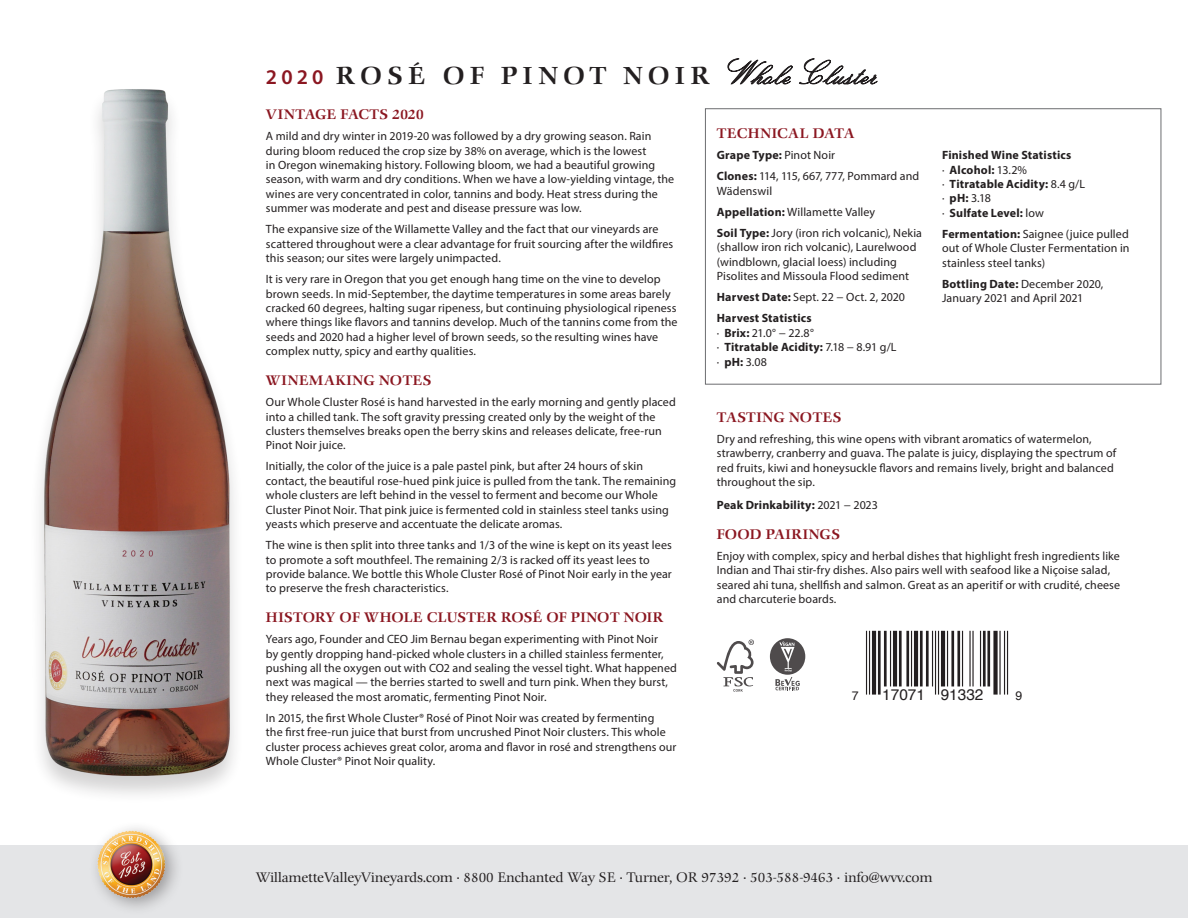
<style>
.page{position:relative;width:1188px;height:918px;background:#fff}
.page>*{position:absolute;margin:0;border:0;box-sizing:border-box;transform-origin:0 0}
.t1{font:500 24px "Comenius Antiqua";letter-spacing:.22em;color:#231f20}
.t2{font:15.3px "Helvetica";color:#231f20}
.t3{font:13.5px "Comenius Antiqua";color:#231f20}
.Body_Text_3{font:500 13.5px "Comenius Antiqua";letter-spacing:.025em;color:#8b1721}
.Body_Text_3-2{font:500 13.5px "Comenius Antiqua";letter-spacing:.055em;color:#8b1721}
.t4{font:12.3px "Helvetica";color:#231f20}
.Body_Text_3-3{font:12px/14.4px "Myriad Pro";letter-spacing:.005em;color:#231f20}
.Body_Text_3-4{font:700 12px "Myriad Pro";letter-spacing:.015em;color:#231f20}
.s1{font-family:"Myriad Pro";font-weight:600;font-size:21px;color:#8b1721}
.s2{font-family:"Italian Script";font-weight:400;font-size:36px}
.s3{font-weight:400}
.s4{font-weight:700}
</style>
<div class="page">
<div style="left:0;top:845px;width:1188px;height:73px;background:#e4e5e7"></div>
<div style="left:88px;top:821px;width:96px;height:95px;background:#231f20;opacity:.4"></div>
<img style="left:94px;top:827px;width:76px;height:74px">
<hr style="left:866px;top:631px;width:1px;height:64px;background:#231f20">
<hr style="left:869px;top:631px;width:1px;height:64px;background:#231f20">
<hr style="left:872px;top:631px;width:4px;height:64px;background:#231f20">
<hr style="left:878px;top:631px;width:3px;height:64px;background:#231f20">
<hr style="left:884px;top:631px;width:3px;height:55px;background:#231f20">
<hr style="left:890px;top:631px;width:1px;height:55px;background:#231f20">
<hr style="left:893px;top:631px;width:4px;height:55px;background:#231f20">
<hr style="left:899px;top:631px;width:3px;height:55px;background:#231f20">
<hr style="left:906px;top:631px;width:3px;height:55px;background:#231f20">
<hr style="left:911px;top:631px;width:1px;height:55px;background:#231f20">
<hr style="left:914px;top:631px;width:4px;height:55px;background:#231f20">
<hr style="left:920px;top:631px;width:3px;height:55px;background:#231f20">
<hr style="left:926px;top:631px;width:3px;height:55px;background:#231f20">
<hr style="left:932px;top:631px;width:1px;height:55px;background:#231f20">
<hr style="left:935px;top:631px;width:1px;height:64px;background:#231f20">
<hr style="left:938px;top:631px;width:1px;height:64px;background:#231f20">
<hr style="left:941px;top:631px;width:4px;height:55px;background:#231f20">
<hr style="left:947px;top:631px;width:1px;height:55px;background:#231f20">
<hr style="left:951px;top:631px;width:3px;height:55px;background:#231f20">
<hr style="left:957px;top:631px;width:3px;height:55px;background:#231f20">
<hr style="left:962px;top:631px;width:1px;height:55px;background:#231f20">
<hr style="left:969px;top:631px;width:2px;height:55px;background:#231f20">
<hr style="left:972px;top:631px;width:2px;height:55px;background:#231f20">
<hr style="left:980px;top:631px;width:1px;height:55px;background:#231f20">
<hr style="left:983px;top:631px;width:3px;height:55px;background:#231f20">
<hr style="left:987px;top:631px;width:3px;height:55px;background:#231f20">
<div style="left:993px;top:631px;width:5px;height:64px;background:#231f20"></div>
<hr style="left:999px;top:631px;width:2px;height:64px;background:#231f20">
<hr style="left:1004px;top:631px;width:1px;height:64px;background:#231f20">
<hr style="left:1007px;top:631px;width:1px;height:64px;background:#231f20">
<svg style="left:717px;top:640px;width:37px;height:52px"></svg>
<svg style="left:770px;top:638px;width:35px;height:53px"></svg>
<div style="left:29px;top:88px;width:215px;height:716px;background:#231f20;opacity:.2"></div>
<img style="left:29px;top:88px;width:215px;height:700px">
<p class="t1" style="left:266px;top:62px;width:613px"><span class="s1">2020</span> ROSÉ OF PINOT NOIR<span class="s2">WholeCluster</span></p>
<p class="Body_Text_3" style="left:266px;top:107px;width:159px">VINTAGE FACTS 2020</p>
<p class="Body_Text_3-3" style="left:266px;top:129px;width:410px">A mild and dry winter in 2019-20 was followed by a dry growing season. Rain during bloom reduced the crop size by 38% on average, which is the lowest<br>in Oregon winemaking history. Following bloom, we had a beautiful growing season, with warm and dry conditions. When we have a low-yielding vintage, the wines are very concentrated in color, tannins and body. Heat stress during the summer was moderate and pest and disease pressure was low.</p>
<p class="Body_Text_3-3" style="left:266px;top:222px;width:409px">The expansive size of the Willamette Valley and the fact that our vineyards are scattered throughout were a clear advantage for fruit sourcing after the wildfires this season; our sites were largely unimpacted.</p>
<p class="Body_Text_3-3" style="left:266px;top:272px;width:413px">It is very rare in Oregon that you get enough hang time on the vine to develop brown seeds. In mid-September, the daytime temperatures in some areas barely cracked 60 degrees, halting sugar ripeness, but continuing physiological ripeness where things like flavors and tannins develop. Much of the tannins come from the seeds and 2020 had a higher level of brown seeds, so the resulting wines have complex nutty, spicy and earthy qualities.</p>
<p class="Body_Text_3-2" style="left:266px;top:373px;width:167px">WINEMAKING NOTES</p>
<p class="Body_Text_3-3" style="left:266px;top:395px;width:411px">Our Whole Cluster Rosé is hand harvested in the early morning and gently placed into a chilled tank. The soft gravity pressing created only by the weight of the clusters themselves breaks open the berry skins and releases delicate, free-run Pinot Noir juice.</p>
<p class="Body_Text_3-3" style="left:266px;top:459px;width:412px">Initially, the color of the juice is a pale pastel pink, but after 24 hours of skin contact, the beautiful rose-hued pink juice is pulled from the tank. The remaining whole clusters are left behind in the vessel to ferment and become our Whole Cluster Pinot Noir. That pink juice is fermented cold in stainless steel tanks using yeasts which preserve and accentuate the delicate aromas.</p>
<p class="Body_Text_3-3" style="left:266px;top:538px;width:407px">The wine is then split into three tanks and 1/3 of the wine is kept on its yeast lees to promote a soft mouthfeel. The remaining 2/3 is racked off its yeast lees to provide balance. We bottle this Whole Cluster Rosé of Pinot Noir early in the year to preserve the fresh characteristics.</p>
<p class="Body_Text_3" style="left:266px;top:610px;width:399px">HISTORY OF WHOLE CLUSTER ROSÉ OF PINOT NOIR</p>
<p class="Body_Text_3-3" style="left:266px;top:632px;width:413px">Years ago, Founder and CEO Jim Bernau began experimenting with Pinot Noir<br>by gently dropping hand-picked whole clusters in a chilled stainless fermenter, pushing all the oxygen out with CO2 and sealing the vessel tight. What happened next was magical — the berries started to swell and turn pink. When they burst, they released the most aromatic, fermenting Pinot Noir.</p>
<p class="Body_Text_3-3" style="left:266px;top:711px;width:412px">In 2015, the first Whole Cluster® Rosé of Pinot Noir was created by fermenting<br>the first free-run juice that burst from uncrushed Pinot Noir clusters. This whole cluster process achieves great color, aroma and flavor in rosé and strengthens our Whole Cluster® Pinot Noir quality.</p>
<p class="Body_Text_3" style="left:717px;top:126px;width:139px">TECHNICAL DATA</p>
<p class="Body_Text_3-4" style="left:717px;top:147px;width:120px">Grape Type: <span class="s3">Pinot Noir</span></p>
<p class="Body_Text_3-3" style="left:717px;top:169px;width:204px"><span class="s4">Clones:</span> 114, 115, 667, 777, Pommard and<br>Wädenswil</p>
<p class="Body_Text_3-3" style="left:717px;top:204px;width:160px"><span class="s4">Appellation:</span> Willamette Valley</p>
<p class="Body_Text_3-3" style="left:717px;top:225px;width:207px"><span class="s4">Soil Type:</span> Jory (iron rich volcanic), Nekia (shallow iron rich volcanic), Laurelwood (windblown, glacial loess) including Pisolites and Missoula Flood sediment</p>
<p class="Body_Text_3-3" style="left:717px;top:290px;width:190px"><span class="s4">Harvest Date:</span> Sept. 22 − Oct. 2, 2020</p>
<p class="Body_Text_3-4" style="left:717px;top:311px;width:96px">Harvest Statistics</p>
<p class="Body_Text_3-3" style="left:717px;top:325px;width:99px">∙ <span class="s4">Brix:</span> 21.0° − 22.8°</p>
<p class="Body_Text_3-4" style="left:717px;top:339px;width:181px"><span class="s3">∙</span> Titratable Acidity: <span class="s3">7.18 − 8.91 g/L</span></p>
<p class="Body_Text_3-3" style="left:717px;top:354px;width:52px">∙ <span class="s4">pH:</span> 3.08</p>
<p class="Body_Text_3-4" style="left:942px;top:147px;width:131px">Finished Wine Statistics</p>
<p class="Body_Text_3-4" style="left:942px;top:162px;width:87px"><span class="s3">∙</span> Alcohol: <span class="s3">13.2%</span></p>
<p class="Body_Text_3-4" style="left:942px;top:176px;width:145px"><span class="s3">∙</span> Titratable Acidity: <span class="s3">8.4 g/L</span></p>
<p class="Body_Text_3-3" style="left:942px;top:191px;width:50px">∙ <span class="s4">pH:</span> 3.18</p>
<p class="Body_Text_3-4" style="left:942px;top:205px;width:103px"><span class="s3">∙</span> Sulfate Level: <span class="s3">low</span></p>
<p class="Body_Text_3-3" style="left:942px;top:226px;width:189px;text-align:justify"><span class="s4">Fermentation:</span> Saignee (juice pulled out of Whole Cluster Fermentation in stainless steel tanks)</p>
<p class="Body_Text_3-3" style="left:942px;top:276px;width:163px"><span class="s4">Bottling Date:</span> December 2020,<br>January 2021 and April 2021</p>
<p class="Body_Text_3" style="left:717px;top:410px;width:126px">TASTING NOTES</p>
<p class="Body_Text_3-3" style="left:717px;top:432px;width:401px">Dry and refreshing, this wine opens with vibrant aromatics of watermelon, strawberry, cranberry and guava. The palate is juicy, displaying the spectrum of red fruits, kiwi and honeysuckle flavors and remains lively, bright and balanced throughout the sip.</p>
<p class="Body_Text_3-4" style="left:717px;top:497px;width:163px">Peak Drinkability: <span class="s3">2021 − 2023</span></p>
<p class="Body_Text_3" style="left:717px;top:527px;width:125px">FOOD PAIRINGS</p>
<p class="Body_Text_3-3" style="left:717px;top:549px;width:405px">Enjoy with complex, spicy and herbal dishes that highlight fresh ingredients like Indian and Thai stir-fry dishes. Also pairs well with seafood like a Niçoise salad, seared ahi tuna, shellfish and salmon. Great as an aperitif or with crudité, cheese and charcuterie boards.</p>
<p class="t4" style="left:852px;top:686px;width:8px">7</p>
<p class="t2" style="left:882px;top:683px;width:103px">17071 91332</p>
<p class="t4" style="left:1015px;top:686px;width:8px">9</p>
<p class="t3" style="left:256px;top:870px;width:678px">WillametteValleyVineyards.com · 8800 Enchanted Way SE · Turner, OR 97392 · 503-588-9463 · info@wvv.com</p>
</div>
